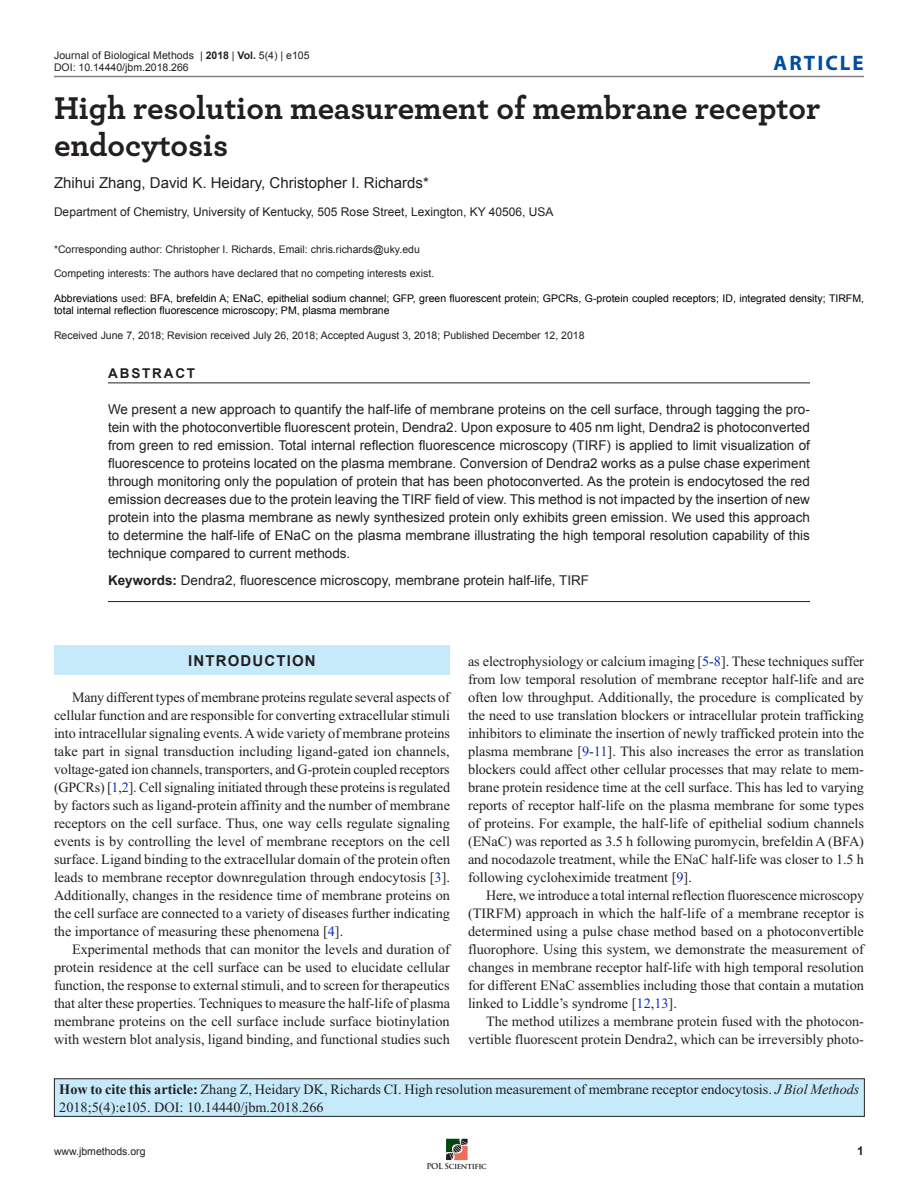
<style>
.page{position:relative;width:918px;height:1188px;background:#fff}
.page>*{position:absolute;margin:0;border:0;box-sizing:border-box;transform-origin:0 0}
.t1{font:700 33px/37.5px "Archer";color:#231f20}
.Article_Type{font:700 21px "Myriad Pro";letter-spacing:.095em;color:#014da2}
.Authors{font:15px "Arial";color:#231f20}
.Section_Header{font:700 15px "Arial";letter-spacing:.075em;color:#231f20}
.Body{font:14.25px/18px "Times New Roman";color:#231f20;text-align:justify}
.Citation{font:14.25px/18px "Times New Roman";color:#231f20}
.Abstract{font:13.5px/18px "Arial";color:#231f20;text-align:justify}
.Keywords{font:13.5px "Arial";color:#231f20}
.Abstract_title{font:700 13.5px "Arial";letter-spacing:.135em;color:#231f20}
.Affiliation{font:12px "Arial";color:#231f20}
.t2{font:700 12px "Arial";color:#231f20}
.Abbreivations{font:10.5px/12.6px "Arial";color:#000}
.Manuscript_info{font:10.5px/12.6px "Arial";color:#231f20}
.Corresponding_author{font:10.5px "Arial";color:#231f20}
.Competing_interests{font:10.5px "Arial";color:#231f20}
.t3{font:700 7.95px "Trajan Pro";letter-spacing:-.05em;color:#231f20}
.s1{font-weight:700}
.s2{color:#231f20}
.s3{color:#002fc4}
.s4{font-style:italic}
</style>
<div class="page">
<svg style="left:446px;top:1139px;width:22px;height:21px"></svg>
<hr style="left:54px;top:76px;width:810px;height:1px;background:#808285">
<hr style="left:108px;top:382px;width:702px;height:1px;background:#231f20">
<hr style="left:108px;top:601px;width:702px;height:1px;background:#231f20">
<div style="left:54px;top:645px;width:396px;height:30px;background:#c6eafa"></div>
<div style="left:54px;top:1079px;width:810px;height:37px;background:#c6eafa"></div>
<div style="left:54px;top:1078px;width:811px;height:39px;border:1px solid #231f20"></div>
<p class="Manuscript_info" style="left:54px;top:49px;width:257px">Journal of Biological Methods | <span class="s1">2018</span> | <span class="s1">Vol.</span> 5(4) | e105<br>DOI: 10.14440/jbm.2018.266</p>
<p class="t1" style="left:54px;top:86px;width:768px">High resolution measurement of membrane receptor endocytosis</p>
<p class="Authors" style="left:54px;top:172px;width:376px">Zhihui Zhang, David K. Heidary, Christopher I. Richards*</p>
<p class="Affiliation" style="left:54px;top:204px;width:501px">Department of Chemistry, University of Kentucky, 505 Rose Street, Lexington, KY 40506, USA</p>
<p class="Corresponding_author" style="left:54px;top:242px;width:367px">*Corresponding author: Christopher I. Richards, Email: chris.richards@uky.edu</p>
<p class="Competing_interests" style="left:54px;top:266px;width:382px">Competing interests: The authors have declared that no competing interests exist.</p>
<p class="Abbreivations" style="left:54px;top:292px;width:812px">Abbreviations <span class="s2">used:</span> BFA, brefeldin A; ENaC, epithelial sodium channel; GFP, green fluorescent protein; GPCRs, G-protein coupled receptors; ID, integrated density; TIRFM, total internal reflection fluorescence microscopy; PM, plasma membrane</p>
<p class="Manuscript_info" style="left:54px;top:329px;width:532px">Received June 7, 2018; Revision received July 26, 2018; Accepted August 3, 2018; Published December 12, 2018</p>
<p class="Abstract_title" style="left:108px;top:364px;width:88px">ABSTRACT</p>
<p class="Abstract" style="left:108px;top:400px;width:703px">We present a new approach to quantify the half-life of membrane proteins on the cell surface, through tagging the pro&shy;tein with the photoconvertible fluorescent protein, Dendra2. Upon exposure to 405 nm light, Dendra2 is photoconverted from green to red emission. Total internal reflection fluorescence microscopy (TIRF) is applied to limit visualization of fluorescence to proteins located on the plasma membrane. Conversion of Dendra2 works as a pulse chase experiment through monitoring only the population of protein that has been photoconverted. As the protein is endocytosed the red emission decreases due to the protein leaving the TIRF field of view. This method is not impacted by the insertion of new protein into the plasma membrane as newly synthesized protein only exhibits green emission. We used this approach to determine the half-life of ENaC on the plasma membrane illustrating the high temporal resolution capability of this technique compared to current methods.</p>
<p class="Keywords" style="left:108px;top:571px;width:483px"><span class="s1">Keywords:</span> Dendra2, fluorescence microscopy, membrane protein half-life, TIRF</p>
<p class="Article_Type" style="left:774px;top:49px;width:92px">ARTICLE</p>
<p class="Section_Header" style="left:188px;top:650px;width:129px">INTRODUCTION</p>
<p class="Body" style="left:54px;top:688px;width:398px;text-indent:18px">Many different types of membrane proteins regulate several aspects of cellular function and are responsible for converting extracellular stimuli into intracellular signaling events. A wide variety of membrane proteins take part in signal transduction including ligand-gated ion channels, voltage-gated ion channels, transporters, and G-protein coupled receptors (GPCRs) [<span class="s3">1</span>,<span class="s3">2</span>]. Cell signaling initiated through these proteins is regulated by factors such as ligand-protein affinity and the number of membrane receptors on the cell surface. Thus, one way cells regulate signaling events is by controlling the level of membrane receptors on the cell surface. Ligand binding to the extracellular domain of the protein often leads to membrane receptor downregulation through endocytosis [<span class="s3">3</span>].<br>Additionally, changes in the residence time of membrane proteins on the cell surface are connected to a variety of diseases further indicating the importance of measuring these phenomena [<span class="s3">4</span>].</p>
<p class="Body" style="left:54px;top:940px;width:398px;text-indent:18px">Experimental methods that can monitor the levels and duration of protein residence at the cell surface can be used to elucidate cellular function, the response to external stimuli, and to screen for therapeutics that alter these properties. Techniques to measure the half-life of plasma membrane proteins on the cell surface include surface biotinylation with western blot analysis, ligand binding, and functional studies such</p>
<p class="Body" style="left:468px;top:652px;width:398px">as electrophysiology or calcium imaging [<span class="s3">5</span>-<span class="s3">8</span>]. These techniques suffer from low temporal resolution of membrane receptor half-life and are often low throughput. Additionally, the procedure is complicated by the need to use translation blockers or intracellular protein trafficking inhibitors to eliminate the insertion of newly trafficked protein into the plasma membrane [<span class="s3">9</span>-<span class="s3">11</span>]. This also increases the error as translation blockers could affect other cellular processes that may relate to mem&shy;brane protein residence time at the cell surface. This has led to varying reports of receptor half-life on the plasma membrane for some types of proteins. For example, the half-life of epithelial sodium channels (ENaC) was reported as 3.5 h following puromycin, brefeldin A (BFA) and nocodazole treatment, while the ENaC half-life was closer to 1.5 h following cycloheximide treatment [<span class="s3">9</span>].</p>
<p class="Body" style="left:468px;top:886px;width:398px;text-indent:18px">Here, we introduce a total internal reflection fluorescence microscopy (TIRFM) approach in which the half-life of a membrane receptor is determined using a pulse chase method based on a photoconvertible fluorophore. Using this system, we demonstrate the measurement of changes in membrane receptor half-life with high temporal resolution for different ENaC assemblies including those that contain a mutation linked to Liddle’s syndrome [<span class="s3">12</span>,<span class="s3">13</span>].</p>
<p class="Body" style="left:468px;top:1012px;width:397px;text-align:right">The method utilizes a membrane protein fused with the photocon&shy;vertible fluorescent protein Dendra2, which can be irreversibly photo-</p>
<p class="Citation" style="left:59px;top:1080px;width:802px"><span class="s1">How to cite this article:</span> Zhang Z, Heidary DK, Richards CI. High resolution measurement of membrane receptor endocytosis. <span class="s4">J Biol Methods<br></span>2018;5(4):e105. DOI: 10.14440/jbm.2018.266</p>
<p class="Manuscript_info" style="left:54px;top:1145px;width:93px">www.jbmethods.org</p>
<p class="t2" style="left:857px;top:1142px;width:8px">1</p>
<p class="t3" style="left:427px;top:1161px;width:62px">POL Scientific</p>
</div>
